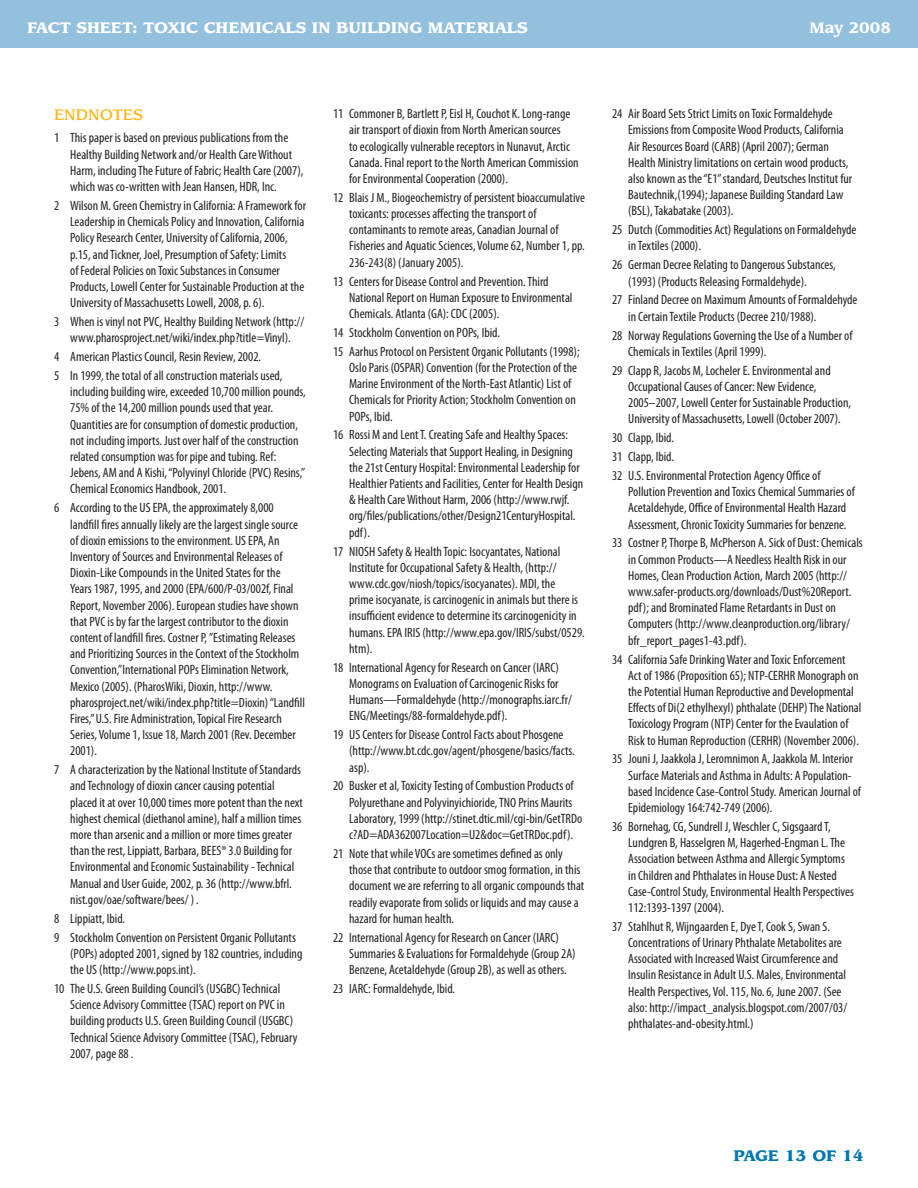
<style>
.page{position:relative;width:918px;height:1188px;background:#fff}
.page>*{position:absolute;margin:0;border:0;box-sizing:border-box;transform-origin:0 0}
.t1{font:900 15px "Leawood";color:#fff}
.t2{font:900 15px "Leawood";color:#0078ae}
.t3{font:500 15px "Leawood";color:#fdb824}
.t4{font:700 15px "Leawood";color:#fff}
.t5{font:condensed 13.5px/16.2px "Myriad Pro";color:#231f20}
</style>
<div class="page">
<div style="left:0;top:0;width:918px;height:48px;background:#92c0dd"></div>
<p class="t1" style="left:27px;top:21px;width:502px">FACT SHEET: TOXIC CHEMICALS IN BUILDING MATERIALS</p>
<p class="t4" style="left:810px;top:21px;width:83px">May 2008</p>
<p class="t3" style="left:54px;top:108px;width:91px">ENDNOTES</p>
<p class="t5" style="left:70px;top:131px;width:235px;text-indent:-16px">1 This paper is based on previous publications from the Healthy Building Network and/or Health Care Without Harm, including The Future of Fabric; Health Care (2007), which was co-written with Jean Hansen, HDR, Inc.</p>
<p class="t5" style="left:70px;top:198px;width:237px;text-indent:-16px">2 Wilson M. Green Chemistry in California: A Framework for Leadership in Chemicals Policy and Innovation, California Policy Research Center, University of California, 2006, p.15, and Tickner, Joel, Presumption of Safety: Limits<br>of Federal Policies on Toxic Substances in Consumer Products, Lowell Center for Sustainable Production at the University of Massachusetts Lowell, 2008, p. 6).</p>
<p class="t5" style="left:54px;top:314px;width:252px;text-align:center">3 When is vinyl not PVC, Healthy Building Network (http:// www.pharosproject.net/wiki/index.php?title=Vinyl).</p>
<p class="t5" style="left:54px;top:348px;width:230px;line-height:18.9px">4 American Plastics Council, Resin Review, 2002.<br>5 In 1999, the total of all construction materials used,</p>
<p class="t5" style="left:70px;top:385px;width:237px">including building wire, exceeded 10,700 million pounds, 75% of the 14,200 million pounds used that year.<br>Quantities are for consumption of domestic production, not including imports. Just over half of the construction related consumption was for pipe and tubing. Ref:<br>Jebens, AM and A Kishi, “Polyvinyl Chloride (PVC) Resins,” Chemical Economics Handbook, 2001.</p>
<p class="t5" style="left:70px;top:501px;width:236px;text-indent:-16px">6 According to the US EPA, the approximately 8,000 landfill fires annually likely are the largest single source of dioxin emissions to the environment. US EPA, An Inventory of Sources and Environmental Releases of Dioxin-Like Compounds in the United States for the Years 1987, 1995, and 2000 (EPA/600/P-03/002f, Final Report, November 2006). European studies have shown that PVC is by far the largest contributor to the dioxin content of landfill fires. Costner P, ”Estimating Releases and Prioritizing Sources in the Context of the Stockholm Convention,”International POPs Elimination Network, Mexico (2005). (PharosWiki, Dioxin, http://www. pharosproject.net/wiki/index.php?title=Dioxin) “Landfill Fires,” U.S. Fire Administration, Topical Fire Research Series, Volume 1, Issue 18, March 2001 (Rev. December 2001).</p>
<p class="t5" style="left:70px;top:763px;width:234px;text-indent:-16px">7 A characterization by the National Institute of Standards and Technology of dioxin cancer causing potential placed it at over 10,000 times more potent than the next highest chemical (diethanol amine), half a million times more than arsenic and a million or more times greater than the rest, Lippiatt, Barbara, BEES® 3.0 Building for Environmental and Economic Sustainability - Technical Manual and User Guide, 2002, p. 36 (http://www.bfrl. nist.gov/oae/software/bees/ ) .</p>
<p class="t5" style="left:54px;top:910px;width:243px;line-height:18.9px">8 Lippiatt, Ibid.<br>9 Stockholm Convention on Persistent Organic Pollutants</p>
<p class="t5" style="left:70px;top:946px;width:234px">(POPs) adopted 2001, signed by 182 countries, including the US (http://www.pops.int).</p>
<p class="t5" style="left:70px;top:981px;width:229px;text-indent:-16px">10 The U.S. Green Building Council’s (USGBC) Technical Science Advisory Committee (TSAC) report on PVC in building products U.S. Green Building Council (USGBC)<br>Technical Science Advisory Committee (TSAC), February 2007, page 88 .</p>
<p class="t5" style="left:349px;top:106px;width:231px;text-indent:-16px">11 Commoner B, Bartlett P, Eisl H, Couchot K. Long-range air transport of dioxin from North American sources<br>to ecologically vulnerable receptors in Nunavut, Arctic Canada. Final report to the North American Commission for Environmental Cooperation (2000).</p>
<p class="t5" style="left:349px;top:190px;width:237px;text-indent:-16px">12 Blais J M., Biogeochemistry of persistent bioaccumulative toxicants: processes affecting the transport of contaminants to remote areas, Canadian Journal of Fisheries and Aquatic Sciences, Volume 62, Number 1, pp.<br>236-243(8) (January 2005).</p>
<p class="t5" style="left:349px;top:274px;width:225px;text-indent:-16px">13 Centers for Disease Control and Prevention. Third<br>National Report on Human Exposure to Environmental<br>Chemicals. Atlanta (GA): CDC (2005).</p>
<p class="t5" style="left:333px;top:324px;width:248px;line-height:18.9px">14 Stockholm Convention on POPs, Ibid.<br>15 Aarhus Protocol on Persistent Organic Pollutants (1998);</p>
<p class="t5" style="left:349px;top:360px;width:230px">Oslo Paris (OSPAR) Convention (for the Protection of the Marine Environment of the North-East Atlantic) List of Chemicals for Priority Action; Stockholm Convention on POPs, Ibid.</p>
<p class="t5" style="left:349px;top:428px;width:236px;text-indent:-16px">16 Rossi M and Lent T. Creating Safe and Healthy Spaces:<br>Selecting Materials that Support Healing, in Designing the 21st Century Hospital: Environmental Leadership for Healthier Patients and Facilities, Center for Health Design &amp; Health Care Without Harm, 2006 (http://www.rwjf. org/files/publications/other/Design21CenturyHospital. pdf).</p>
<p class="t5" style="left:349px;top:544px;width:237px;text-indent:-16px">17 NIOSH Safety &amp; Health Topic: Isocyantates, National Institute for Occupational Safety &amp; Health, (http:// www.cdc.gov/niosh/topics/isocyanates). MDI, the<br>prime isocyanate, is carcinogenic in animals but there is insufficient evidence to determine its carcinogenicity in humans. EPA IRIS (http://www.epa.gov/IRIS/subst/0529. htm).</p>
<p class="t5" style="left:349px;top:660px;width:224px;text-indent:-16px">18 International Agency for Research on Cancer (IARC)<br>Monograms on Evaluation of Carcinogenic Risks for Humans—Formaldehyde (http://monographs.iarc.fr/ ENG/Meetings/88-formaldehyde.pdf).</p>
<p class="t5" style="left:349px;top:727px;width:227px;text-indent:-16px">19 US Centers for Disease Control Facts about Phosgene (http://www.bt.cdc.gov/agent/phosgene/basics/facts. asp).</p>
<p class="t5" style="left:349px;top:779px;width:235px;text-indent:-16px">20 Busker et al, Toxicity Testing of Combustion Products of Polyurethane and Polyvinyichioride, TNO Prins Maurits Laboratory, 1999 (http://stinet.dtic.mil/cgi-bin/GetTRDo c?AD=ADA362007Location=U2&amp;doc=GetTRDoc.pdf).</p>
<p class="t5" style="left:349px;top:846px;width:237px;text-indent:-16px">21 Note that while VOCs are sometimes defined as only those that contribute to outdoor smog formation, in this document we are referring to all organic compounds that readily evaporate from solids or liquids and may cause a hazard for human health.</p>
<p class="t5" style="left:349px;top:930px;width:228px;text-indent:-16px">22 International Agency for Research on Cancer (IARC)<br>Summaries &amp; Evaluations for Formaldehyde (Group 2A)<br>Benzene, Acetaldehyde (Group 2B), as well as others.</p>
<p class="t5" style="left:333px;top:981px;width:124px">23 IARC: Formaldehyde, Ibid.</p>
<p class="t5" style="left:628px;top:106px;width:226px;text-indent:-16px">24 Air Board Sets Strict Limits on Toxic Formaldehyde Emissions from Composite Wood Products, California Air Resources Board (CARB) (April 2007); German Health Ministry limitations on certain wood products, also known as the “E1” standard, Deutsches Institut fur Bautechnik,(1994); Japanese Building Standard Law (BSL), Takabatake (2003).</p>
<p class="t5" style="left:628px;top:222px;width:230px;text-indent:-16px">25 Dutch (Commodities Act) Regulations on Formaldehyde in Textiles (2000).</p>
<p class="t5" style="left:628px;top:258px;width:209px;text-indent:-16px">26 German Decree Relating to Dangerous Substances, (1993) (Products Releasing Formaldehyde).</p>
<p class="t5" style="left:628px;top:293px;width:231px;text-indent:-16px">27 Finland Decree on Maximum Amounts of Formaldehyde in Certain Textile Products (Decree 210/1988).</p>
<p class="t5" style="left:628px;top:328px;width:226px;text-indent:-16px">28 Norway Regulations Governing the Use of a Number of<br>Chemicals in Textiles (April 1999).</p>
<p class="t5" style="left:628px;top:363px;width:224px;text-indent:-16px">29 Clapp R, Jacobs M, Locheler E. Environmental and Occupational Causes of Cancer: New Evidence, 2005–2007, Lowell Center for Sustainable Production, University of Massachusetts, Lowell (October 2007).</p>
<p class="t5" style="left:612px;top:429px;width:210px;line-height:18.9px">30 Clapp, Ibid.<br>31 Clapp, Ibid.<br>32 U.S. Environmental Protection Agency Office of</p>
<p class="t5" style="left:628px;top:484px;width:228px">Pollution Prevention and Toxics Chemical Summaries of<br>Acetaldehyde, Office of Environmental Health Hazard<br>Assessment, Chronic Toxicity Summaries for benzene.</p>
<p class="t5" style="left:628px;top:536px;width:236px;text-indent:-16px">33 Costner P, Thorpe B, McPherson A. Sick of Dust: Chemicals in Common Products—A Needless Health Risk in our Homes, Clean Production Action, March 2005 (http:// www.safer-products.org/downloads/Dust%20Report. pdf); and Brominated Flame Retardants in Dust on Computers (http://www.cleanproduction.org/library/ bfr_report_pages1-43.pdf).</p>
<p class="t5" style="left:628px;top:652px;width:235px;text-indent:-16px">34 California Safe Drinking Water and Toxic Enforcement Act of 1986 (Proposition 65); NTP-CERHR Monograph on the Potential Human Reproductive and Developmental Effects of Di(2 ethylhexyl) phthalate (DEHP) The National Toxicology Program (NTP) Center for the Evaulation of Risk to Human Reproduction (CERHR) (November 2006).</p>
<p class="t5" style="left:628px;top:752px;width:234px;text-indent:-16px">35 Jouni J, Jaakkola J, Leromnimon A, Jaakkola M. Interior Surface Materials and Asthma in Adults: A Population&shy;based Incidence Case-Control Study. American Journal of Epidemiology 164:742-749 (2006).</p>
<p class="t5" style="left:628px;top:819px;width:227px;text-indent:-16px">36 Bornehag, CG, Sundrell J, Weschler C, Sigsgaard T, Lundgren B, Hasselgren M, Hagerhed-Engman L. The Association between Asthma and Allergic Symptoms in Children and Phthalates in House Dust: A Nested Case-Control Study, Environmental Health Perspectives 112:1393-1397 (2004).</p>
<p class="t5" style="left:628px;top:919px;width:221px;text-indent:-16px">37 Stahlhut R, Wijngaarden E, Dye T, Cook S, Swan S.<br>Concentrations of Urinary Phthalate Metabolites are Associated with Increased Waist Circumference and Insulin Resistance in Adult U.S. Males, Environmental Health Perspectives, Vol. 115, No. 6, June 2007. (See also: http://impact_analysis.blogspot.com/2007/03/ phthalates-and-obesity.html.)</p>
<p class="t2" style="left:733px;top:1149px;width:132px">PAGE 13 OF 14</p>
</div>
